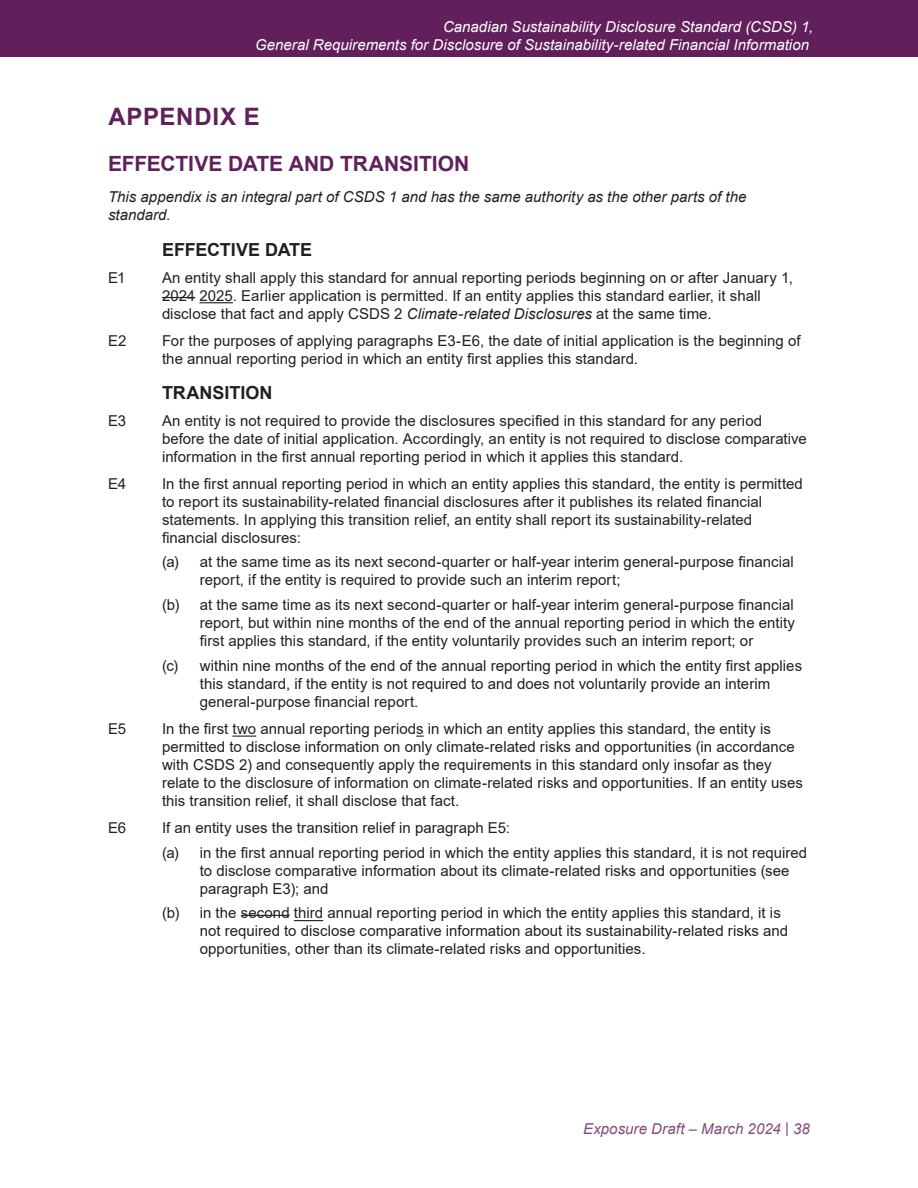
<style>
.page{position:relative;width:918px;height:1188px;background:#fff}
.page>*{position:absolute;margin:0;border:0;box-sizing:border-box;transform-origin:0 0}
.t1{font:700 24px "Arial";letter-spacing:.035em;color:#60205c}
.t2{font:700 21px "Arial";letter-spacing:-.005em;color:#60205c}
.t3{font:700 18px "Arial";letter-spacing:-.005em;color:#231f20}
.t4{font:15px/18px "Arial";letter-spacing:.005em;color:#231f20}
.t5{font:italic 15px/18px "Arial";letter-spacing:.005em;color:#fff;text-align:right}
.t6{font:italic 15px/18px "Arial";color:#231f20}
.t7{font:italic 15px "Arial";letter-spacing:.01em;color:#804d7c}
.s1{font-style:italic}
</style>
<div class="page">
<div style="left:0;top:0;width:918px;height:57px;background:#611f5c"></div>
<hr style="left:199px;top:302px;width:34px;height:1px;background:#231f20">
<svg style="left:232px;top:736px;width:24px;height:1px"></svg>
<svg style="left:294px;top:920px;width:29px;height:1px"></svg>
<hr style="left:162px;top:297px;width:33px;height:1px;background:#231f20">
<hr style="left:241px;top:915px;width:49px;height:1px;background:#231f20">
<p class="t5" style="left:255px;top:17px;width:560px">Canadian Sustainability Disclosure Standard (CSDS) 1,<br>General Requirements for Disclosure of Sustainability-related Financial Information</p>
<h2 class="t1" style="left:108px;top:100px;width:153px">APPENDIX E</h2>
<h2 class="t2" style="left:108px;top:149px;width:363px">EFFECTIVE DATE AND TRANSITION</h2>
<p class="t6" style="left:108px;top:188px;width:640px">This appendix is an integral part of CSDS 1 and has the same authority as the other parts of the standard.</p>
<h3 class="t3" style="left:162px;top:237px;width:152px">EFFECTIVE DATE</h3>
<p class="t4" style="left:108px;top:268px;width:19px">E1</p>
<p class="t4" style="left:162px;top:268px;width:632px">An entity shall apply this standard for annual reporting periods beginning on or after January 1,<br>2024 2025. Earlier application is permitted. If an entity applies this standard earlier, it shall disclose that fact and apply CSDS 2 <span class="s1">Climate-related Disclosures</span> at the same time.</p>
<p class="t4" style="left:108px;top:331px;width:20px">E2</p>
<p class="t4" style="left:162px;top:331px;width:640px">For the purposes of applying paragraphs E3-E6, the date of initial application is the beginning of the annual reporting period in which an entity first applies this standard.</p>
<h3 class="t3" style="left:162px;top:380px;width:112px">TRANSITION</h3>
<p class="t4" style="left:108px;top:411px;width:20px">E3</p>
<p class="t4" style="left:162px;top:411px;width:646px">An entity is not required to provide the disclosures specified in this standard for any period before the date of initial application. Accordingly, an entity is not required to disclose comparative information in the first annual reporting period in which it applies this standard.</p>
<p class="t4" style="left:108px;top:474px;width:20px">E4</p>
<p class="t4" style="left:162px;top:474px;width:642px">In the first annual reporting period in which an entity applies this standard, the entity is permitted to report its sustainability-related financial disclosures after it publishes its related financial statements. In applying this transition relief, an entity shall report its sustainability-related financial disclosures:</p>
<p class="t4" style="left:200px;top:553px;width:596px;text-indent:-38px">(a) at the same time as its next second-quarter or half-year interim general-purpose financial report, if the entity is required to provide such an interim report;</p>
<p class="t4" style="left:200px;top:596px;width:597px;text-align:justify;text-indent:-38px">(b) at the same time as its next second-quarter or half-year interim general-purpose financial report, but within nine months of the end of the annual reporting period in which the entity first applies this standard, if the entity voluntarily provides such an interim report; or</p>
<p class="t4" style="left:200px;top:657px;width:604px;text-indent:-38px">(c) within nine months of the end of the annual reporting period in which the entity first applies this standard, if the entity is not required to and does not voluntarily provide an interim general-purpose financial report.</p>
<p class="t4" style="left:108px;top:720px;width:20px">E5</p>
<p class="t4" style="left:162px;top:720px;width:642px">In the first two annual reporting periods in which an entity applies this standard, the entity is permitted to disclose information on only climate-related risks and opportunities (in accordance with CSDS 2) and consequently apply the requirements in this standard only insofar as they relate to the disclosure of information on climate-related risks and opportunities. If an entity uses this transition relief, it shall disclose that fact.</p>
<p class="t4" style="left:108px;top:819px;width:20px">E6</p>
<p class="t4" style="left:162px;top:819px;width:350px">If an entity uses the transition relief in paragraph E5:</p>
<p class="t4" style="left:200px;top:843px;width:609px;text-indent:-38px">(a) in the first annual reporting period in which the entity applies this standard, it is not required to disclose comparative information about its climate-related risks and opportunities (see paragraph E3); and</p>
<p class="t4" style="left:200px;top:904px;width:590px;text-indent:-38px">(b) in the second third annual reporting period in which the entity applies this standard, it is not required to disclose comparative information about its sustainability-related risks and opportunities, other than its climate-related risks and opportunities.</p>
<p class="t7" style="left:583px;top:1119px;width:228px">Exposure Draft – March 2024 | 38</p>
</div>
